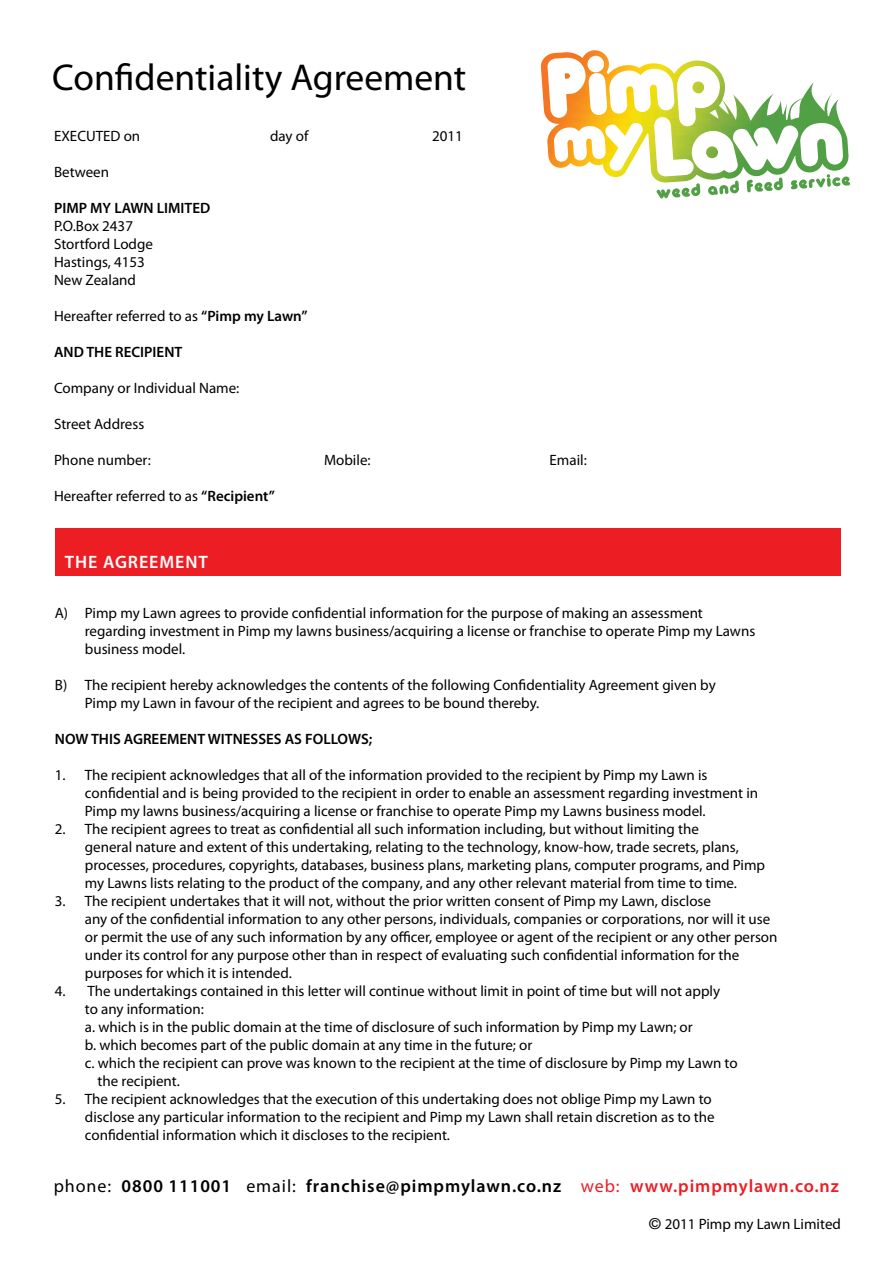
<style>
.page{position:relative;width:893px;height:1263px;background:#fff}
.page>*{position:absolute;margin:0;border:0;box-sizing:border-box;transform-origin:0 0}
.t1{font:37.5px "Myriad Pro";color:#000}
.t2{font:600 18px "Myriad Pro";letter-spacing:.05em;color:#000}
.t3{font:600 18px "Myriad Pro";letter-spacing:.05em;color:#fff}
.t4{font:15px/18px "Myriad Pro";color:#000}
.t5{font:600 15px "Myriad Pro";color:#000}
.s1{font-weight:600}
.s2{font-weight:400}
.s3{font-weight:400;color:#ed1d24}
.s4{color:#ed1d24}
.s5{font-family:"Helvetica"}
</style>
<div class="page">
<div style="left:55px;top:528px;width:785px;height:47px;background:#ed1d24"></div>
<img style="left:540px;top:50px;width:66px;height:69px">
<svg style="left:547px;top:55px;width:303px;height:143px"></svg>
<h1 class="t1" style="left:52px;top:54px;width:416px">Confidentiality Agreement</h1>
<p class="t4" style="left:54px;top:126px;width:88px">EXECUTED on</p>
<p class="t4" style="left:270px;top:126px;width:40px">day of</p>
<p class="t4" style="left:432px;top:126px;width:32px">2011</p>
<p class="t4" style="left:54px;top:162px;width:57px">Between</p>
<p class="t5" style="left:54px;top:198px;width:158px">PIMP MY LAWN LIMITED</p>
<p class="t4" style="left:54px;top:216px;width:100px">P.O.Box 2437<br>Stortford Lodge<br>Hastings, 4153<br>New Zealand</p>
<p class="t4" style="left:54px;top:306px;width:255px">Hereafter referred to as <span class="s1">“Pimp my Lawn”</span></p>
<p class="t5" style="left:54px;top:342px;width:130px">AND THE RECIPIENT</p>
<p class="t4" style="left:54px;top:378px;width:187px">Company or Individual Name:</p>
<p class="t4" style="left:54px;top:414px;width:92px">Street Address</p>
<p class="t4" style="left:54px;top:450px;width:98px">Phone number:</p>
<p class="t4" style="left:324px;top:450px;width:48px">Mobile:</p>
<p class="t4" style="left:550px;top:450px;width:39px">Email:</p>
<p class="t4" style="left:54px;top:486px;width:222px">Hereafter referred to as <span class="s1">“Recipient”</span></p>
<p class="t3" style="left:65px;top:551px;width:144px">THE AGREEMENT</p>
<p class="t4" style="left:85px;top:603px;width:672px;text-indent:-30px">A) Pimp my Lawn agrees to provide confidential information for the purpose of making an assessment regarding investment in Pimp my lawns business/acquiring a license or franchise to operate Pimp my Lawns business model.</p>
<p class="t4" style="left:85px;top:675px;width:632px;text-indent:-30px">B) The recipient hereby acknowledges the contents of the following Confidentiality Agreement given by<br>Pimp my Lawn in favour of the recipient and agrees to be bound thereby.</p>
<p class="t5" style="left:55px;top:729px;width:319px">NOW THIS AGREEMENT WITNESSES AS FOLLOWS;</p>
<p class="t4" style="left:85px;top:765px;width:675px;text-indent:-30px">1. The recipient acknowledges that all of the information provided to the recipient by Pimp my Lawn is confidential and is being provided to the recipient in order to enable an assessment regarding investment in<br>Pimp my lawns business/acquiring a license or franchise to operate Pimp my Lawns business model.</p>
<p class="t4" style="left:85px;top:819px;width:682px;text-indent:-30px">2. The recipient agrees to treat as confidential all such information including, but without limiting the<br>general nature and extent of this undertaking, relating to the technology, know-how, trade secrets, plans, processes, procedures, copyrights, databases, business plans, marketing plans, computer programs, and Pimp my Lawns lists relating to the product of the company, and any other relevant material from time to time.</p>
<p class="t4" style="left:85px;top:891px;width:694px;text-indent:-30px">3. The recipient undertakes that it will not, without the prior written consent of Pimp my Lawn, disclose<br>any of the confidential information to any other persons, individuals, companies or corporations, nor will it use or permit the use of any such information by any officer, employee or agent of the recipient or any other person under its control for any purpose other than in respect of evaluating such confidential information for the purposes for which it is intended.</p>
<p class="t4" style="left:55px;top:981px;width:667px">4. The undertakings contained in this letter will continue without limit in point of time but will not apply</p>
<p class="t4" style="left:85px;top:999px;width:120px">to any information:</p>
<p class="t4" style="left:85px;top:1017px;width:609px">a. which is in the public domain at the time of disclosure of such information by Pimp my Lawn; or</p>
<p class="t4" style="left:85px;top:1035px;width:449px">b. which becomes part of the public domain at any time in the future; or</p>
<p class="t4" style="left:85px;top:1053px;width:654px">c. which the recipient can prove was known to the recipient at the time of disclosure by Pimp my Lawn to</p>
<p class="t4" style="left:98px;top:1071px;width:84px">the recipient.</p>
<p class="t4" style="left:85px;top:1089px;width:631px;text-indent:-30px">5. The recipient acknowledges that the execution of this undertaking does not oblige Pimp my Lawn to disclose any particular information to the recipient and Pimp my Lawn shall retain discretion as to the confidential information which it discloses to the recipient.</p>
<p class="t2" style="left:54px;top:1174px;width:787px"><span class="s2">phone:</span> 0800 111001 <span class="s2">email:</span> franchise@pimpmylawn.co.nz <span class="s3">web:</span> <span class="s4">www.pimpmylawn.co.nz</span></p>
<p class="t4" style="left:649px;top:1214px;width:193px"><span class="s5">©</span> 2011 Pimp my Lawn Limited</p>
</div>
